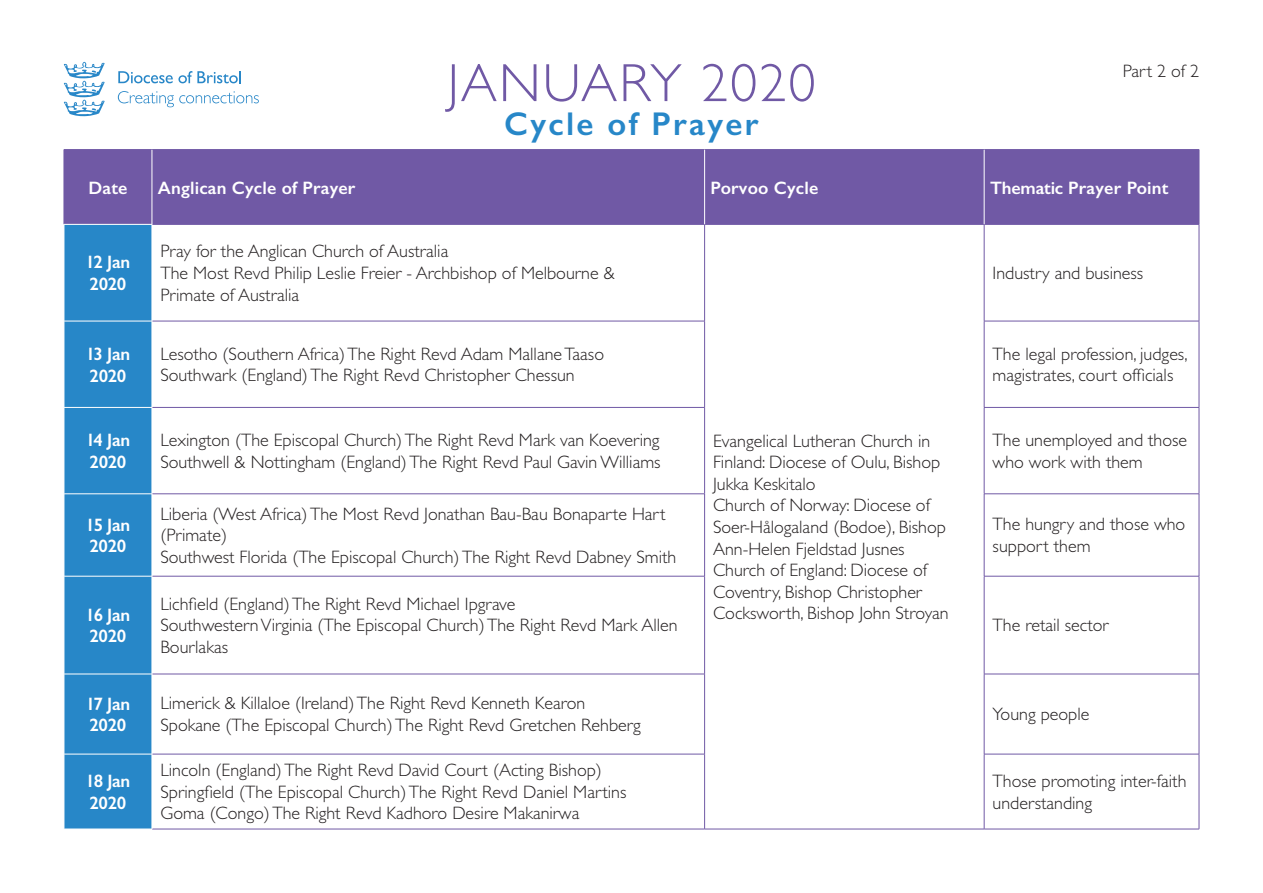
<style>
.page{position:relative;width:1263px;height:893px;background:#fff}
.page>*{position:absolute;margin:0;border:0;box-sizing:border-box;transform-origin:0 0}
.t1{font:300 54px "Gill Sans";letter-spacing:.04em;color:#7059a5}
.t2{font:600 33px "Gill Sans";letter-spacing:.07em;color:#2787c8}
.t3{font:300 18px/21.6px "Gill Sans";color:#231f20}
.t4{font:600 18px/21.6px "Gill Sans";letter-spacing:-.01em;color:#fff}
.t5{font:600 18px "Gill Sans";letter-spacing:.01em;color:#fff}
</style>
<div class="page">
<div style="left:65px;top:150px;width:1134px;height:74px;background:#7059a5"></div>
<div style="left:65px;top:225px;width:87px;height:604px;background:#2787c8"></div>
<hr style="left:64px;top:149px;width:88px;height:1px;background:#7059a5">
<hr style="left:64px;top:150px;width:1px;height:74px;background:#7059a5">
<hr style="left:152px;top:149px;width:553px;height:1px;background:#7059a5">
<hr style="left:705px;top:149px;width:279px;height:1px;background:#7059a5">
<hr style="left:984px;top:149px;width:215px;height:1px;background:#7059a5">
<hr style="left:1199px;top:150px;width:1px;height:74px;background:#7059a5">
<hr style="left:152px;top:224px;width:553px;height:1px;background:#7059a5">
<hr style="left:705px;top:224px;width:279px;height:1px;background:#7059a5">
<hr style="left:704px;top:225px;width:1px;height:96px;background:#7059a5">
<hr style="left:984px;top:224px;width:215px;height:1px;background:#7059a5">
<hr style="left:984px;top:225px;width:1px;height:96px;background:#7059a5">
<hr style="left:1199px;top:225px;width:1px;height:96px;background:#7059a5">
<hr style="left:152px;top:321px;width:553px;height:1px;background:#7059a5">
<hr style="left:704px;top:321px;width:1px;height:86px;background:#7059a5">
<hr style="left:984px;top:321px;width:215px;height:1px;background:#7059a5">
<hr style="left:984px;top:321px;width:1px;height:86px;background:#7059a5">
<hr style="left:1199px;top:321px;width:1px;height:86px;background:#7059a5">
<hr style="left:152px;top:407px;width:553px;height:1px;background:#7059a5">
<hr style="left:704px;top:408px;width:1px;height:86px;background:#7059a5">
<hr style="left:984px;top:407px;width:215px;height:1px;background:#7059a5">
<hr style="left:984px;top:408px;width:1px;height:86px;background:#7059a5">
<hr style="left:1199px;top:408px;width:1px;height:86px;background:#7059a5">
<hr style="left:152px;top:494px;width:553px;height:1px;background:#7059a5">
<hr style="left:704px;top:494px;width:1px;height:82px;background:#7059a5">
<hr style="left:984px;top:494px;width:215px;height:1px;background:#7059a5">
<hr style="left:984px;top:494px;width:1px;height:82px;background:#7059a5">
<hr style="left:1199px;top:494px;width:1px;height:82px;background:#7059a5">
<hr style="left:152px;top:576px;width:553px;height:1px;background:#7059a5">
<hr style="left:704px;top:576px;width:1px;height:98px;background:#7059a5">
<hr style="left:984px;top:576px;width:215px;height:1px;background:#7059a5">
<hr style="left:984px;top:576px;width:1px;height:98px;background:#7059a5">
<hr style="left:1199px;top:576px;width:1px;height:98px;background:#7059a5">
<hr style="left:152px;top:674px;width:553px;height:1px;background:#7059a5">
<hr style="left:704px;top:674px;width:1px;height:80px;background:#7059a5">
<hr style="left:984px;top:674px;width:215px;height:1px;background:#7059a5">
<hr style="left:984px;top:674px;width:1px;height:80px;background:#7059a5">
<hr style="left:1199px;top:674px;width:1px;height:80px;background:#7059a5">
<hr style="left:152px;top:754px;width:553px;height:1px;background:#7059a5">
<hr style="left:704px;top:754px;width:1px;height:75px;background:#7059a5">
<hr style="left:984px;top:754px;width:215px;height:1px;background:#7059a5">
<hr style="left:984px;top:754px;width:1px;height:75px;background:#7059a5">
<hr style="left:1199px;top:754px;width:1px;height:75px;background:#7059a5">
<hr style="left:152px;top:829px;width:553px;height:1px;background:#7059a5">
<hr style="left:705px;top:829px;width:279px;height:1px;background:#7059a5">
<hr style="left:984px;top:829px;width:215px;height:1px;background:#7059a5">
<hr style="left:64px;top:321px;width:88px;height:1px;background:#fff">
<hr style="left:152px;top:321px;width:1px;height:86px;background:#fff">
<hr style="left:64px;top:407px;width:88px;height:1px;background:#fff">
<hr style="left:64px;top:494px;width:88px;height:1px;background:#fff">
<hr style="left:152px;top:494px;width:1px;height:82px;background:#fff">
<hr style="left:64px;top:576px;width:88px;height:1px;background:#fff">
<hr style="left:152px;top:576px;width:1px;height:98px;background:#fff">
<hr style="left:64px;top:674px;width:88px;height:1px;background:#fff">
<hr style="left:152px;top:674px;width:1px;height:80px;background:#fff">
<hr style="left:64px;top:754px;width:88px;height:1px;background:#fff">
<hr style="left:152px;top:754px;width:1px;height:75px;background:#fff">
<hr style="left:152px;top:150px;width:1px;height:74px;background:#fff">
<hr style="left:704px;top:150px;width:1px;height:74px;background:#fff">
<hr style="left:984px;top:150px;width:1px;height:74px;background:#fff">
<svg style="left:64px;top:62px;width:41px;height:54px"></svg>
<svg style="left:118px;top:71px;width:123px;height:12px"></svg>
<svg style="left:118px;top:91px;width:141px;height:16px"></svg>
<h1 class="t1" style="left:447px;top:53px;width:370px">JANUARY 2020</h1>
<h2 class="t2" style="left:504px;top:104px;width:256px">Cycle of Prayer</h2>
<p class="t3" style="left:1123px;top:60px;width:78px">Part 2 of 2</p>
<p class="t4" style="left:88px;top:176px;width:41px">Date</p>
<p class="t5" style="left:158px;top:177px;width:199px">Anglican Cycle of Prayer</p>
<p class="t5" style="left:711px;top:177px;width:109px">Porvoo Cycle</p>
<p class="t4" style="left:990px;top:176px;width:180px">Thematic Prayer Point</p>
<p class="t4" style="left:86px;top:251px;width:46px">12 Jan<br>2020</p>
<p class="t3" style="left:160px;top:241px;width:456px">Pray for the Anglican Church of Australia<br>The Most Revd Philip Leslie Freier - Archbishop of Melbourne &amp;<br>Primate of Australia</p>
<p class="t3" style="left:993px;top:262px;width:152px">Industry and business</p>
<p class="t4" style="left:86px;top:343px;width:46px">13 Jan<br>2020</p>
<p class="t3" style="left:160px;top:343px;width:445px">Lesotho (Southern Africa) The Right Revd Adam Mallane Taaso<br>Southwark (England) The Right Revd Christopher Chessun</p>
<p class="t3" style="left:993px;top:343px;width:196px">The legal profession, judges, magistrates, court officials</p>
<p class="t4" style="left:86px;top:429px;width:46px">14 Jan<br>2020</p>
<p class="t3" style="left:160px;top:429px;width:502px">Lexington (The Episcopal Church) The Right Revd Mark van Koevering<br>Southwell &amp; Nottingham (England) The Right Revd Paul Gavin Williams</p>
<p class="t3" style="left:993px;top:429px;width:196px">The unemployed and those who work with them</p>
<p class="t3" style="left:713px;top:430px;width:237px">Evangelical Lutheran Church in<br>Finland: Diocese of Oulu, Bishop<br>Jukka Keskitalo<br>Church of Norway: Diocese of<br>Soer-Hålogaland (Bodoe), Bishop<br>Ann-Helen Fjeldstad Jusnes<br>Church of England: Diocese of<br>Coventry, Bishop Christopher<br>Cocksworth, Bishop John Stroyan</p>
<p class="t4" style="left:86px;top:514px;width:46px">15 Jan<br>2020</p>
<p class="t3" style="left:160px;top:503px;width:517px">Liberia (West Africa) The Most Revd Jonathan Bau-Bau Bonaparte Hart (Primate)<br>Southwest Florida (The Episcopal Church) The Right Revd Dabney Smith</p>
<p class="t3" style="left:993px;top:514px;width:194px">The hungry and those who support them</p>
<p class="t4" style="left:86px;top:604px;width:46px">16 Jan<br>2020</p>
<p class="t3" style="left:160px;top:593px;width:519px">Lichfield (England) The Right Revd Michael Ipgrave<br>Southwestern Virginia (The Episcopal Church) The Right Revd Mark Allen<br>Bourlakas</p>
<p class="t3" style="left:993px;top:615px;width:117px">The retail sector</p>
<p class="t4" style="left:86px;top:693px;width:46px">17 Jan<br>2020</p>
<p class="t3" style="left:160px;top:693px;width:482px">Limerick &amp; Killaloe (Ireland) The Right Revd Kenneth Kearon<br>Spokane (The Episcopal Church) The Right Revd Gretchen Rehberg</p>
<p class="t3" style="left:992px;top:704px;width:98px">Young people</p>
<p class="t4" style="left:85px;top:770px;width:46px">18 Jan<br>2020</p>
<p class="t3" style="left:160px;top:759px;width:468px">Lincoln (England) The Right Revd David Court (Acting Bishop)<br>Springfield (The Episcopal Church) The Right Revd Daniel Martins<br>Goma (Congo) The Right Revd Kadhoro Desire Makanirwa</p>
<p class="t3" style="left:992px;top:770px;width:195px">Those promoting inter-faith understanding</p>
</div>
